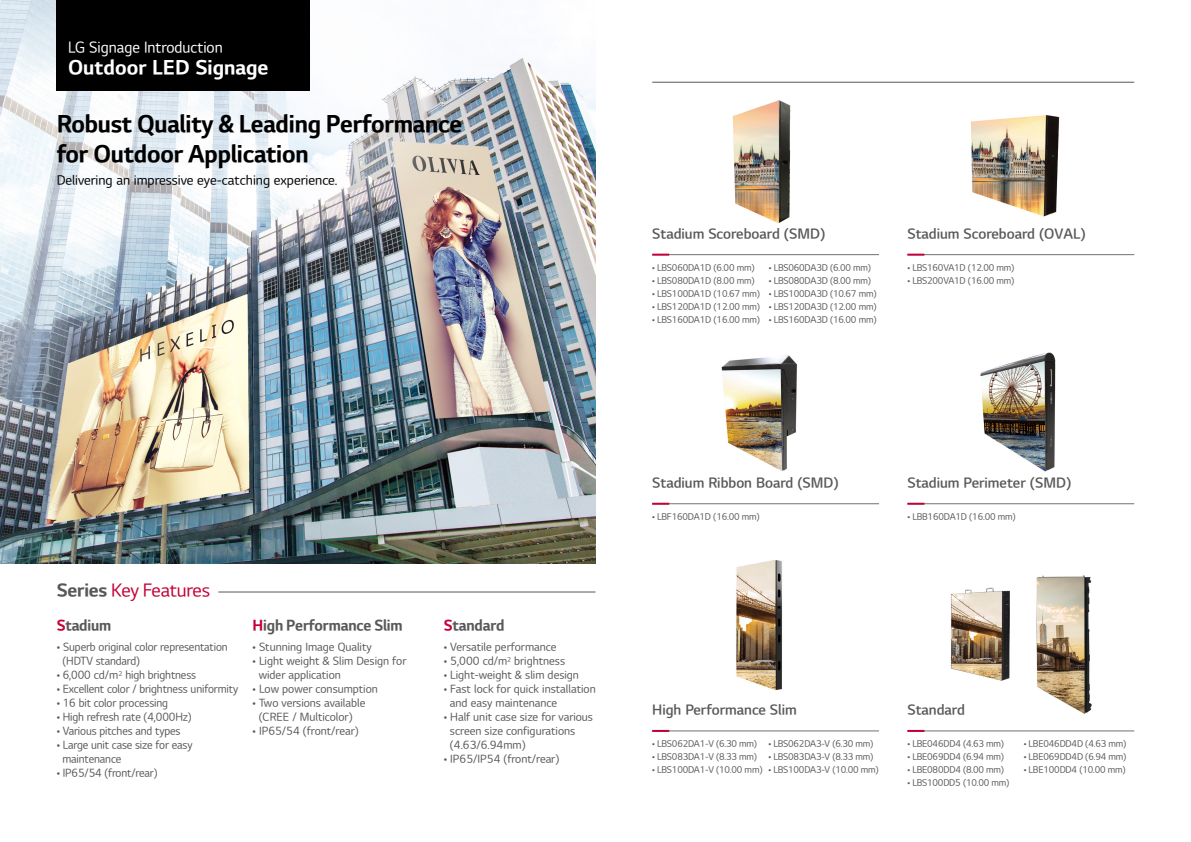
<style>
.page{position:relative;width:1191px;height:842px;background:#fff}
.page>*{position:absolute;margin:0;border:0;box-sizing:border-box;transform-origin:0 0}
.t1{font:24px/30px "LG Sm Haotf TB";letter-spacing:-.01em;color:#000}
.t2{font:20px "LG Sm Haotf TB";color:#fff}
.t3{font:18px "LG Sm Haotf TR";letter-spacing:-.01em;color:#c30037}
.t4{font:15.2px "LG Sm Haotf TR";color:#fff;scale:.96 1}
.t5{font:15px "LG Sm Haotf TB";letter-spacing:-.01em;color:#595757}
.t6{font:14px "LG Sm Haotf TSB";color:#595757}
.t7{font:13px "LG Sm Haotf TR";color:#000}
.t8{font:11px/14px "LG Sm Haotf TR";color:#595757}
.t9{font:9px "LG Sm Haotf TR";letter-spacing:-.02em;color:#595757}
.s1{font-family:"LG Sm Haotf TB";color:#595757}
.s2{color:#c30037}
</style>
<div class="page">
<img style="left:1036px;top:575px;width:56px;height:139px">
<img style="left:732px;top:100px;width:59px;height:124px">
<img style="left:721px;top:355px;width:76px;height:116px">
<img style="left:736px;top:560px;width:46px;height:131px">
<img style="left:0;top:0;width:595px;height:563px">
<div style="left:57px;top:0;width:253px;height:91px;background:#000"></div>
<hr style="left:652px;top:82px;width:482px;height:1px;background:#595757">
<hr style="left:907px;top:504px;width:227px;height:1px;background:#727171">
<svg style="left:907px;top:503px;width:17px;height:2px"></svg>
<hr style="left:652px;top:254px;width:227px;height:1px;background:#727171">
<svg style="left:652px;top:254px;width:17px;height:2px"></svg>
<hr style="left:652px;top:504px;width:227px;height:1px;background:#727171">
<svg style="left:652px;top:503px;width:17px;height:2px"></svg>
<hr style="left:907px;top:731px;width:227px;height:1px;background:#727171">
<svg style="left:907px;top:730px;width:17px;height:2px"></svg>
<hr style="left:652px;top:731px;width:227px;height:1px;background:#727171">
<svg style="left:652px;top:730px;width:17px;height:2px"></svg>
<hr style="left:907px;top:254px;width:227px;height:1px;background:#727171">
<svg style="left:907px;top:254px;width:17px;height:2px"></svg>
<img style="left:971px;top:115px;width:89px;height:102px">
<img style="left:980px;top:352px;width:76px;height:119px">
<hr style="left:218px;top:591px;width:377px;height:1px;background:#595757">
<img style="left:950px;top:587px;width:60px;height:94px">
<h3 class="t4" style="left:68px;top:40px;width:163px">LG Signage Introduction</h3>
<h2 class="t2" style="left:68px;top:58px;width:202px">Outdoor LED Signage</h2>
<h1 class="t1" style="left:57px;top:110px;width:407px">Robust Quality &amp; Leading Performance for Outdoor Application</h1>
<p class="t7" style="left:57px;top:174px;width:282px">Delivering an impressive eye-catching experience.</p>
<p class="t6" style="left:652px;top:227px;width:175px">Stadium Scoreboard (SMD)</p>
<p class="t9" style="left:652px;top:263px;width:104px">• LBS060DA1D (6.00 mm)</p>
<p class="t9" style="left:652px;top:276px;width:104px">• LBS080DA1D (8.00 mm)</p>
<p class="t9" style="left:652px;top:289px;width:109px">• LBS100DA1D (10.67 mm)</p>
<p class="t9" style="left:652px;top:302px;width:109px">• LBS120DA1D (12.00 mm)</p>
<p class="t9" style="left:652px;top:315px;width:109px">• LBS160DA1D (16.00 mm)</p>
<p class="t9" style="left:768px;top:263px;width:104px">• LBS060DA3D (6.00 mm)</p>
<p class="t9" style="left:768px;top:276px;width:104px">• LBS080DA3D (8.00 mm)</p>
<p class="t9" style="left:768px;top:289px;width:109px">• LBS100DA3D (10.67 mm)</p>
<p class="t9" style="left:768px;top:302px;width:109px">• LBS120DA3D (12.00 mm)</p>
<p class="t9" style="left:768px;top:315px;width:109px">• LBS160DA3D (16.00 mm)</p>
<p class="t6" style="left:907px;top:227px;width:180px">Stadium Scoreboard (OVAL)</p>
<p class="t9" style="left:907px;top:263px;width:108px">• LBS160VA1D (12.00 mm)</p>
<p class="t9" style="left:907px;top:276px;width:108px">• LBS200VA1D (16.00 mm)</p>
<h3 class="t3" style="left:57px;top:582px;width:155px"><span class="s1">Series</span> Key Features</h3>
<h3 class="t5" style="left:57px;top:618px;width:56px"><span class="s2">S</span>tadium</h3>
<p class="t8" style="left:62px;top:641px;width:167px;text-indent:-6px">• Superb original color representation (HDTV standard)</p>
<p class="t8" style="left:57px;top:669px;width:141px">• 6,000 cd/m<sup>2</sup> high brightness</p>
<p class="t8" style="left:57px;top:683px;width:183px">• Excellent color / brightness uniformity</p>
<p class="t8" style="left:57px;top:697px;width:113px">• 16 bit color processing</p>
<p class="t8" style="left:57px;top:711px;width:137px">• High refresh rate (4,000Hz)</p>
<p class="t8" style="left:57px;top:725px;width:125px">• Various pitches and types</p>
<p class="t8" style="left:62px;top:739px;width:132px;text-indent:-6px">• Large unit case size for easy maintenance</p>
<p class="t8" style="left:57px;top:767px;width:102px">• IP65/54 (front/rear)</p>
<h3 class="t5" style="left:252px;top:618px;width:152px"><span class="s2">H</span>igh Performance Slim</h3>
<p class="t8" style="left:252px;top:641px;width:121px">• Stunning Image Quality</p>
<p class="t8" style="left:259px;top:655px;width:149px;text-indent:-6px">• Light weight &amp; Slim Design for wider application</p>
<p class="t8" style="left:252px;top:683px;width:127px">• Low power consumption</p>
<p class="t8" style="left:259px;top:697px;width:108px;text-indent:-6px">• Two versions available (CREE / Multicolor)</p>
<p class="t8" style="left:252px;top:725px;width:108px">• IP65/54 (front/rear)</p>
<h3 class="t5" style="left:444px;top:618px;width:62px"><span class="s2">S</span>tandard</h3>
<p class="t8" style="left:444px;top:641px;width:114px">• Versatile performance</p>
<p class="t8" style="left:444px;top:655px;width:123px">• 5,000 cd/m<sup>2</sup> brightness</p>
<p class="t8" style="left:444px;top:669px;width:137px">• Light-weight &amp; slim design</p>
<p class="t8" style="left:450px;top:683px;width:147px;text-indent:-6px">• Fast lock for quick installation and easy maintenance</p>
<p class="t8" style="left:450px;top:711px;width:145px;text-indent:-6px">• Half unit case size for various screen size configurations (4.63/6.94mm)</p>
<p class="t8" style="left:444px;top:753px;width:117px">• IP65/IP54 (front/rear)</p>
<p class="t6" style="left:652px;top:476px;width:188px">Stadium Ribbon Board (SMD)</p>
<p class="t9" style="left:652px;top:512px;width:109px">• LBF160DA1D (16.00 mm)</p>
<p class="t6" style="left:907px;top:476px;width:165px">Stadium Perimeter (SMD)</p>
<p class="t9" style="left:907px;top:512px;width:110px">• LBB160DA1D (16.00 mm)</p>
<p class="t6" style="left:652px;top:703px;width:146px">High Performance Slim</p>
<p class="t9" style="left:768px;top:740px;width:106px">• LBS062DA3-V (6.30 mm)</p>
<p class="t9" style="left:768px;top:753px;width:106px">• LBS083DA3-V (8.33 mm)</p>
<p class="t9" style="left:768px;top:766px;width:112px">• LBS100DA3-V (10.00 mm)</p>
<p class="t9" style="left:652px;top:740px;width:106px">• LBS062DA1-V (6.30 mm)</p>
<p class="t9" style="left:652px;top:753px;width:106px">• LBS083DA1-V (8.33 mm)</p>
<p class="t9" style="left:652px;top:766px;width:112px">• LBS100DA1-V (10.00 mm)</p>
<p class="t6" style="left:907px;top:703px;width:59px">Standard</p>
<p class="t9" style="left:907px;top:740px;width:98px">• LBE046DD4 (4.63 mm)</p>
<p class="t9" style="left:907px;top:753px;width:98px">• LBE069DD4 (6.94 mm)</p>
<p class="t9" style="left:907px;top:766px;width:98px">• LBE080DD4 (8.00 mm)</p>
<p class="t9" style="left:907px;top:779px;width:104px">• LBS100DD5 (10.00 mm)</p>
<p class="t9" style="left:1023px;top:740px;width:104px">• LBE046DD4D (4.63 mm)</p>
<p class="t9" style="left:1023px;top:753px;width:104px">• LBE069DD4D (6.94 mm)</p>
<p class="t9" style="left:1023px;top:766px;width:104px">• LBE100DD4 (10.00 mm)</p>
</div>
